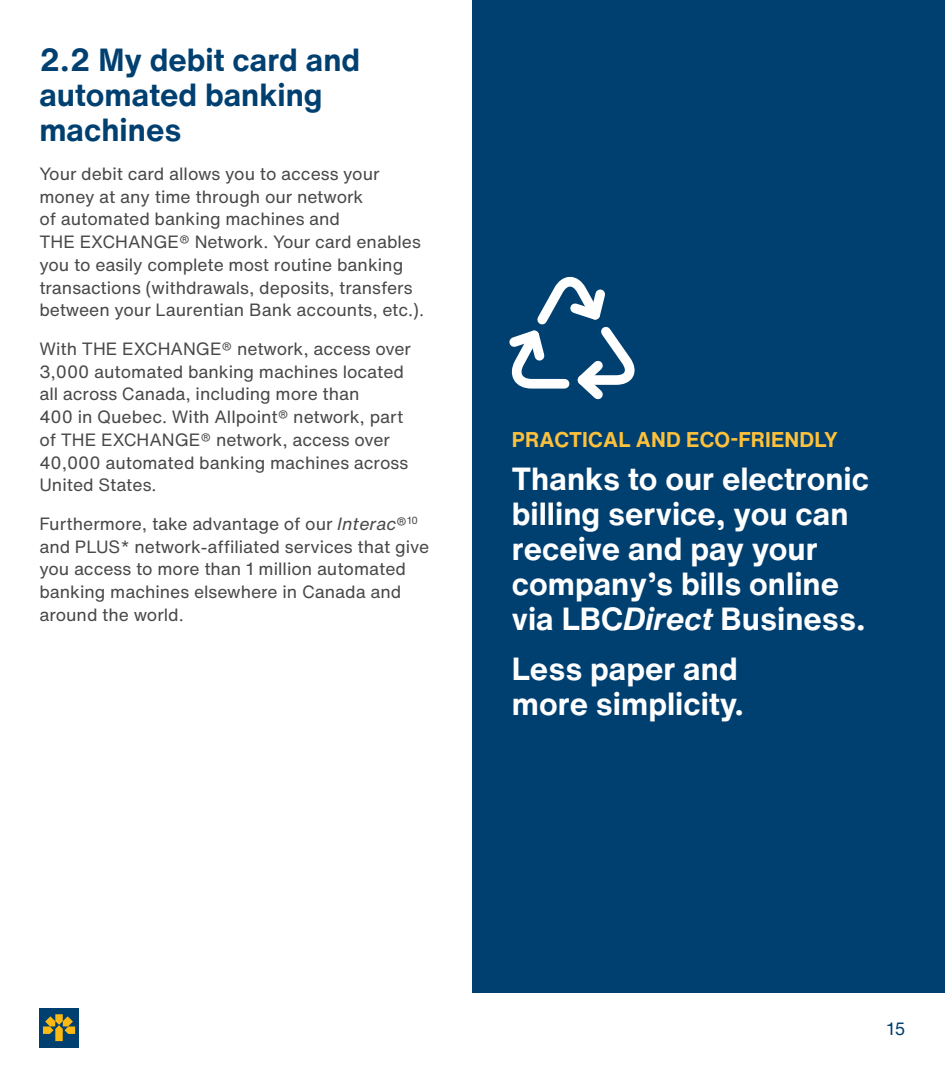
<style>
.page{position:relative;width:945px;height:1071px;background:#fff}
.page>*{position:absolute;margin:0;border:0;box-sizing:border-box;transform-origin:0 0}
.t1{font:700 31.5px/35px "Helvetica Now Text";color:#fff}
.t2{font:700 31.5px/35px "Helvetica Now Text";color:#004071}
.t3{font:700 21px "Helvetica Now Text";letter-spacing:.01em;color:#fec13b}
.t4{font:17.5px/22.8px "Helvetica Now Text";color:#48484a}
.t5{font:17.5px "Helvetica Now Text";color:#004071}
.s1{font-style:italic}
</style>
<div class="page">
<div style="left:39px;top:1008px;width:40px;height:39px;background:#004071"></div>
<svg style="left:43px;top:1014px;width:32px;height:27px"></svg>
<div style="left:472px;top:0;width:473px;height:992px;background:#004071"></div>
<svg style="left:509px;top:276px;width:126px;height:124px"></svg>
<h1 class="t2" style="left:39px;top:42px;width:322px">2.2 My debit card and automated banking machines</h1>
<p class="t4" style="left:39px;top:162px;width:386px">Your debit card allows you to access your money at any time through our network<br>of automated banking machines and<br>THE EXCHANGE® Network. Your card enables you to easily complete most routine banking transactions (withdrawals, deposits, transfers between your Laurentian Bank accounts, etc.).</p>
<p class="t4" style="left:39px;top:337px;width:373px">With THE EXCHANGE® network, access over 3,000 automated banking machines located all across Canada, including more than<br>400 in Quebec. With Allpoint® network, part of THE EXCHANGE® network, access over 40,000 automated banking machines across United States.</p>
<p class="t4" style="left:39px;top:512px;width:391px">Furthermore, take advantage of our <span class="s1">Interac</span>®<sup>10 </sup>and PLUS* network-affiliated services that give you access to more than 1 million automated banking machines elsewhere in Canada and around the world.</p>
<p class="t3" style="left:512px;top:423px;width:328px">PRACTICAL AND ECO-FRIENDLY</p>
<h1 class="t1" style="left:512px;top:460px;width:359px">Thanks to our electronic billing service, you can receive and pay your company’s bills online via LBC<span class="s1">Direct</span> Business.</h1>
<h1 class="t1" style="left:512px;top:651px;width:234px">Less paper and more simplicity.</h1>
<p class="t5" style="left:887px;top:1016px;width:20px">15</p>
</div>
